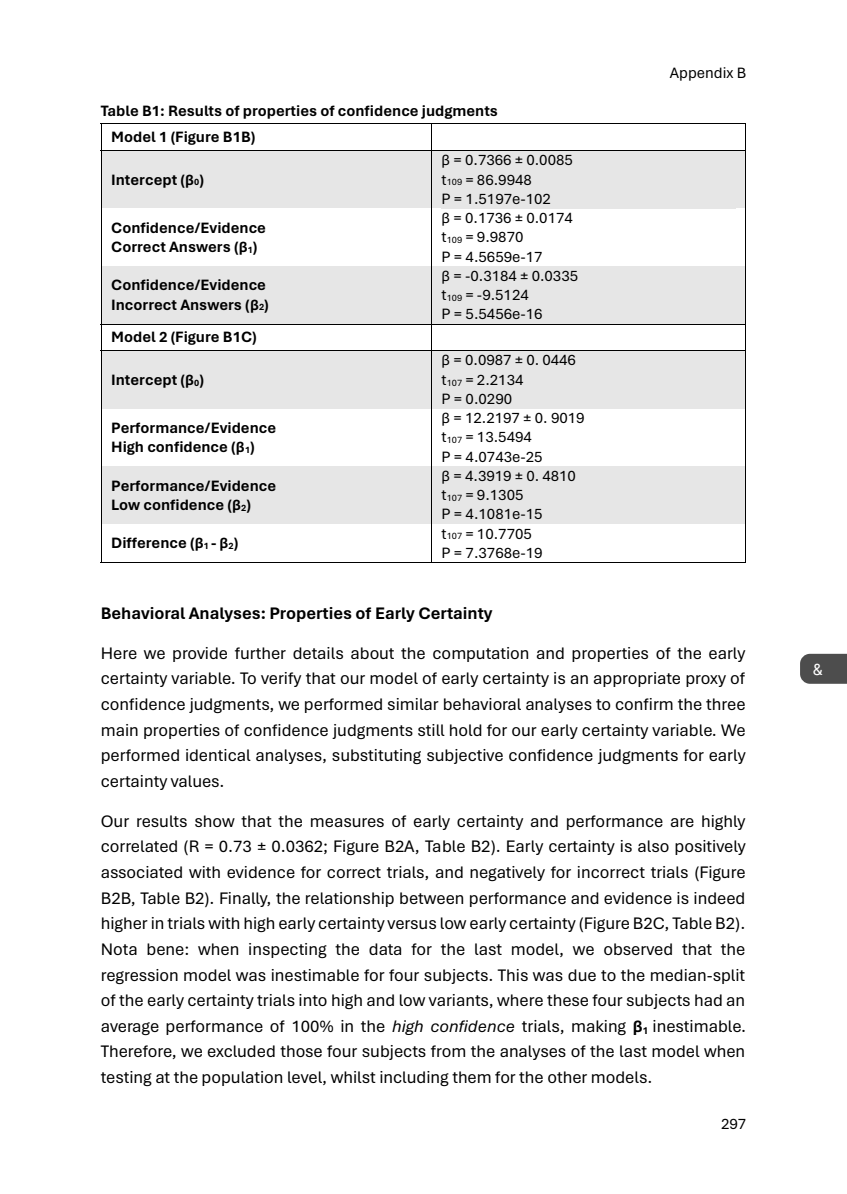
<style>
.page{position:relative;width:847px;height:1194px;background:#fff}
.page>*{position:absolute;margin:0;border:0;box-sizing:border-box;transform-origin:0 0}
.t1{font:17.5px/25.6px "Aptos";color:#000;text-align:justify}
.t2{font:700 17.5px "Aptos";color:#000}
.t3{font:700 15.75px/19.2px "Aptos";color:#000}
.t4{font:15.75px/19.2px "Aptos";color:#000}
.t5{font:15.75px "Roboto";color:#fff}
.s1{font-size:9.62px}
.s2{font-style:italic}
.s3{font-weight:700}
</style>
<div class="page">
<hr style="left:101px;top:123px;width:644px;height:1px;background:#000">
<svg style="left:101px;top:124px;width:1px;height:26px"></svg>
<svg style="left:431px;top:124px;width:1px;height:26px"></svg>
<svg style="left:745px;top:123px;width:1px;height:27px"></svg>
<div style="left:101px;top:150px;width:330px;height:58px;background:#e6e6e6"></div>
<div style="left:432px;top:150px;width:313px;height:58px;background:#e6e6e6"></div>
<hr style="left:101px;top:150px;width:644px;height:1px;background:#000">
<hr style="left:101px;top:150px;width:1px;height:58px;background:#000">
<hr style="left:431px;top:150px;width:1px;height:58px;background:#000">
<hr style="left:745px;top:150px;width:1px;height:58px;background:#000">
<hr style="left:101px;top:208px;width:1px;height:58px;background:#000">
<hr style="left:431px;top:208px;width:1px;height:58px;background:#000">
<hr style="left:745px;top:208px;width:1px;height:58px;background:#000">
<div style="left:101px;top:266px;width:330px;height:57px;background:#e6e6e6"></div>
<div style="left:432px;top:266px;width:313px;height:57px;background:#e6e6e6"></div>
<hr style="left:101px;top:266px;width:1px;height:57px;background:#000">
<hr style="left:431px;top:266px;width:1px;height:57px;background:#000">
<hr style="left:745px;top:266px;width:1px;height:57px;background:#000">
<hr style="left:101px;top:323px;width:644px;height:1px;background:#000">
<svg style="left:101px;top:324px;width:1px;height:26px"></svg>
<svg style="left:431px;top:324px;width:1px;height:26px"></svg>
<svg style="left:745px;top:324px;width:1px;height:26px"></svg>
<div style="left:101px;top:351px;width:330px;height:57px;background:#e6e6e6"></div>
<div style="left:432px;top:351px;width:313px;height:57px;background:#e6e6e6"></div>
<hr style="left:101px;top:350px;width:644px;height:1px;background:#000">
<hr style="left:101px;top:351px;width:1px;height:57px;background:#000">
<hr style="left:431px;top:351px;width:1px;height:57px;background:#000">
<hr style="left:745px;top:351px;width:1px;height:57px;background:#000">
<hr style="left:101px;top:408px;width:1px;height:58px;background:#000">
<hr style="left:431px;top:408px;width:1px;height:58px;background:#000">
<hr style="left:745px;top:408px;width:1px;height:58px;background:#000">
<div style="left:101px;top:466px;width:330px;height:58px;background:#e6e6e6"></div>
<div style="left:432px;top:466px;width:313px;height:58px;background:#e6e6e6"></div>
<hr style="left:101px;top:466px;width:1px;height:58px;background:#000">
<hr style="left:431px;top:466px;width:1px;height:58px;background:#000">
<hr style="left:745px;top:466px;width:1px;height:58px;background:#000">
<hr style="left:101px;top:524px;width:1px;height:39px;background:#000">
<hr style="left:101px;top:562px;width:330px;height:1px;background:#000">
<hr style="left:431px;top:524px;width:1px;height:39px;background:#000">
<hr style="left:432px;top:562px;width:313px;height:1px;background:#000">
<hr style="left:745px;top:524px;width:1px;height:39px;background:#000">
<svg style="left:800px;top:654px;width:46px;height:29px"></svg>
<p class="t3" style="left:101px;top:100px;width:398px">Table B1: Results of properties of confidence judgments</p>
<p class="t3" style="left:111px;top:127px;width:146px">Model 1 (Figure B1B)</p>
<p class="t3" style="left:111px;top:169px;width:94px">Intercept (β<span class="s1">0</span>)</p>
<p class="t4" style="left:441px;top:150px;width:133px">β = 0.7366 ± 0.0085 t<span class="s1">109</span> = 86.9948<br>P = 1.5197e-102</p>
<p class="t3" style="left:111px;top:217px;width:156px">Confidence/Evidence<br>Correct Answers (β<span class="s1">1</span>)</p>
<p class="t4" style="left:441px;top:207px;width:133px">β = 0.1736 ± 0.0174 t<span class="s1">109</span> = 9.9870<br>P = 4.5659e-17</p>
<p class="t3" style="left:111px;top:275px;width:159px">Confidence/Evidence<br>Incorrect Answers (β<span class="s1">2</span>)</p>
<p class="t4" style="left:441px;top:265px;width:138px">β = -0.3184 ± 0.0335 t<span class="s1">109</span> = -9.5124<br>P = 5.5456e-16</p>
<p class="t3" style="left:111px;top:327px;width:147px">Model 2 (Figure B1C)</p>
<p class="t3" style="left:111px;top:369px;width:94px">Intercept (β<span class="s1">0</span>)</p>
<p class="t4" style="left:441px;top:350px;width:136px">β = 0.0987 ± 0. 0446 t<span class="s1">107</span> = 2.2134<br>P = 0.0290</p>
<p class="t3" style="left:111px;top:417px;width:166px">Performance/Evidence<br>High confidence (β<span class="s1">1</span>)</p>
<p class="t4" style="left:441px;top:408px;width:144px">β = 12.2197 ± 0. 9019 t<span class="s1">107</span> = 13.5494<br>P = 4.0743e-25</p>
<p class="t3" style="left:111px;top:475px;width:166px">Performance/Evidence<br>Low confidence (β<span class="s1">2</span>)</p>
<p class="t4" style="left:441px;top:465px;width:136px">β = 4.3919 ± 0. 4810 t<span class="s1">107</span> = 9.1305<br>P = 4.1081e-15</p>
<p class="t3" style="left:111px;top:533px;width:129px">Difference (β<span class="s1">1</span> - β<span class="s1">2</span>)</p>
<p class="t4" style="left:441px;top:523px;width:102px">t<span class="s1">107</span> = 10.7705<br>P = 7.3768e-19</p>
<p class="t4" style="left:669px;top:63px;width:78px">Appendix B</p>
<p class="t2" style="left:101px;top:601px;width:393px">Behavioral Analyses: Properties of Early Certainty</p>
<p class="t1" style="left:101px;top:639px;width:646px">Here we provide further details about the computation and properties of the early certainty variable. To verify that our model of early certainty is an appropriate proxy of confidence judgments, we performed similar behavioral analyses to confirm the three main properties of confidence judgments still hold for our early certainty variable. We performed identical analyses, substituting subjective confidence judgments for early certainty values.</p>
<p class="t1" style="left:101px;top:807px;width:646px">Our results show that the measures of early certainty and performance are highly correlated (R = 0.73 ± 0.0362; Figure B2A, Table B2). Early certainty is also positively associated with evidence for correct trials, and negatively for incorrect trials (Figure B2B, Table B2). Finally, the relationship between performance and evidence is indeed higher in trials with high early certainty versus low early certainty (Figure B2C, Table B2).<br>Nota bene: when inspecting the data for the last model, we observed that the regression model was inestimable for four subjects. This was due to the median-split of the early certainty trials into high and low variants, where these four subjects had an average performance of 100% in the <span class="s2">high confidence</span> trials, making <span class="s3">β</span><sub>1</sub> inestimable.<br>Therefore, we excluded those four subjects from the analyses of the last model when testing at the population level, whilst including them for the other models.</p>
<p class="t4" style="left:720px;top:1113px;width:27px">297</p>
<p class="t5" style="left:812px;top:658px;width:11px">&amp;</p>
</div>
